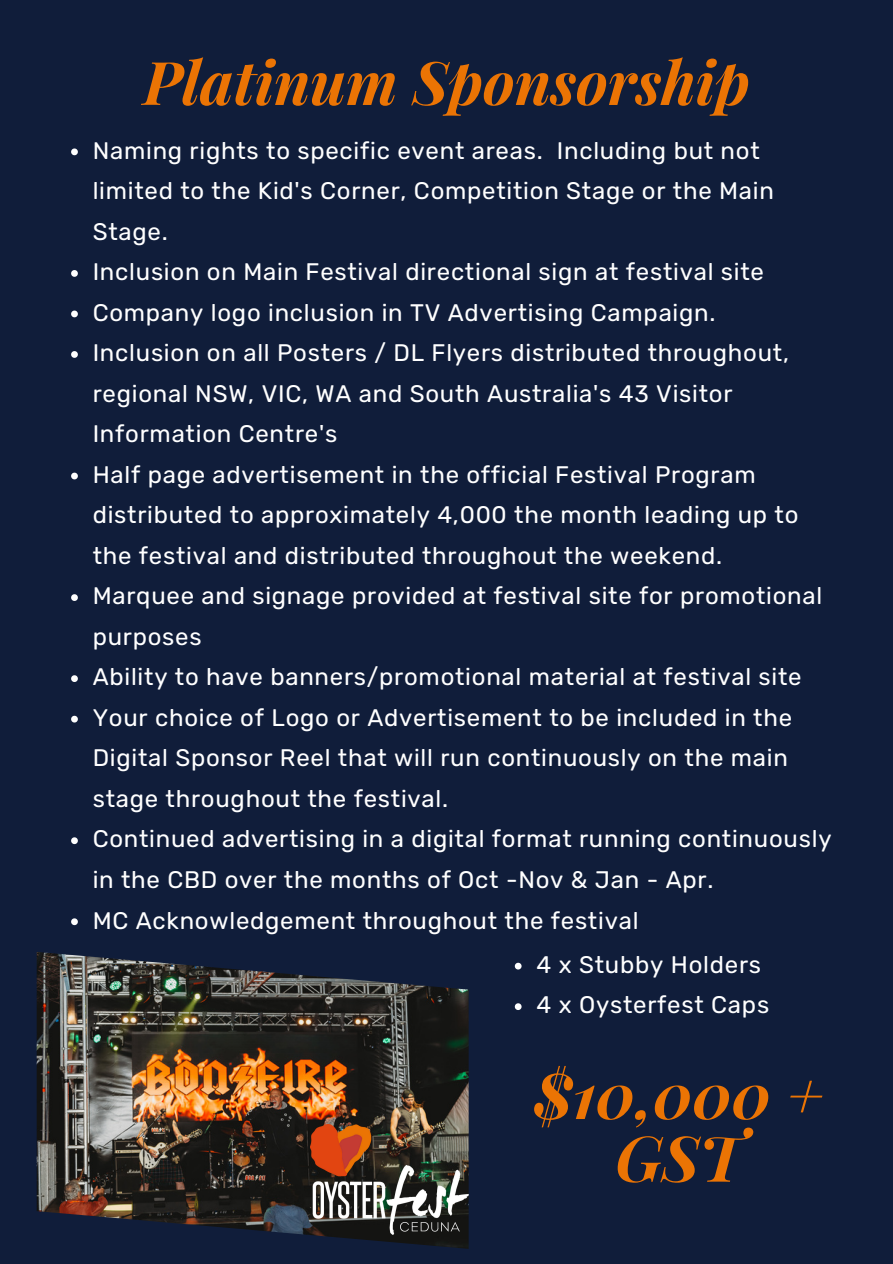
<style>
.page{position:relative;width:893px;height:1264px;background:#fff}
.page>*{position:absolute;margin:0;border:0;box-sizing:border-box;transform-origin:0 0}
.t1{font:italic 700 63.15px "Playfair Display";color:#eb7404}
.t2{font:italic 700 60px "Playfair Display";color:#eb7404}
.t3{font:24px/40.5px "Rubik";letter-spacing:.03em;color:#fff}
</style>
<div class="page">
<div style="left:0;top:0;width:892px;height:1263px;background:#101d3a"></div>
<img style="left:37px;top:952px;width:431px;height:296px">
<img style="left:311px;top:1124px;width:157px;height:110px">
<svg style="left:71px;top:148px;width:7px;height:7px"></svg>
<svg style="left:71px;top:270px;width:7px;height:7px"></svg>
<svg style="left:71px;top:310px;width:7px;height:7px"></svg>
<svg style="left:71px;top:351px;width:7px;height:7px"></svg>
<svg style="left:71px;top:472px;width:7px;height:7px"></svg>
<svg style="left:71px;top:594px;width:7px;height:7px"></svg>
<svg style="left:71px;top:675px;width:7px;height:7px"></svg>
<svg style="left:71px;top:715px;width:7px;height:7px"></svg>
<svg style="left:71px;top:837px;width:7px;height:7px"></svg>
<svg style="left:71px;top:918px;width:7px;height:7px"></svg>
<svg style="left:514px;top:962px;width:7px;height:7px"></svg>
<svg style="left:514px;top:1003px;width:7px;height:7px"></svg>
<p class="t2" style="left:143px;top:40px;width:608px">Platinum Sponsorship</p>
<p class="t3" style="left:93px;top:130px;width:682px">Naming rights to specific event areas. Including but not limited to the Kid's Corner, Competition Stage or the Main<br>Stage.</p>
<p class="t3" style="left:93px;top:252px;width:672px">Inclusion on Main Festival directional sign at festival site</p>
<p class="t3" style="left:93px;top:292px;width:624px">Company logo inclusion in TV Advertising Campaign.</p>
<p class="t3" style="left:93px;top:333px;width:697px">Inclusion on all Posters / DL Flyers distributed throughout, regional NSW, VIC, WA and South Australia's 43 Visitor<br>Information Centre's</p>
<p class="t3" style="left:93px;top:454px;width:707px">Half page advertisement in the official Festival Program distributed to approximately 4,000 the month leading up to the festival and distributed throughout the weekend.</p>
<p class="t3" style="left:93px;top:576px;width:731px">Marquee and signage provided at festival site for promotional purposes</p>
<p class="t3" style="left:93px;top:657px;width:710px">Ability to have banners/promotional material at festival site</p>
<p class="t3" style="left:93px;top:697px;width:701px">Your choice of Logo or Advertisement to be included in the<br>Digital Sponsor Reel that will run continuously on the main stage throughout the festival.</p>
<p class="t3" style="left:93px;top:819px;width:740px">Continued advertising in a digital format running continuously in the CBD over the months of Oct -Nov &amp; Jan - Apr.</p>
<p class="t3" style="left:93px;top:900px;width:547px">MC Acknowledgement throughout the festival</p>
<p class="t3" style="left:536px;top:944px;width:226px">4 x Stubby Holders</p>
<p class="t3" style="left:536px;top:984px;width:234px">4 x Oysterfest Caps</p>
<p class="t1" style="left:534px;top:1050px;width:291px">$10,000 +</p>
<p class="t1" style="left:615px;top:1113px;width:128px">GST</p>
</div>
